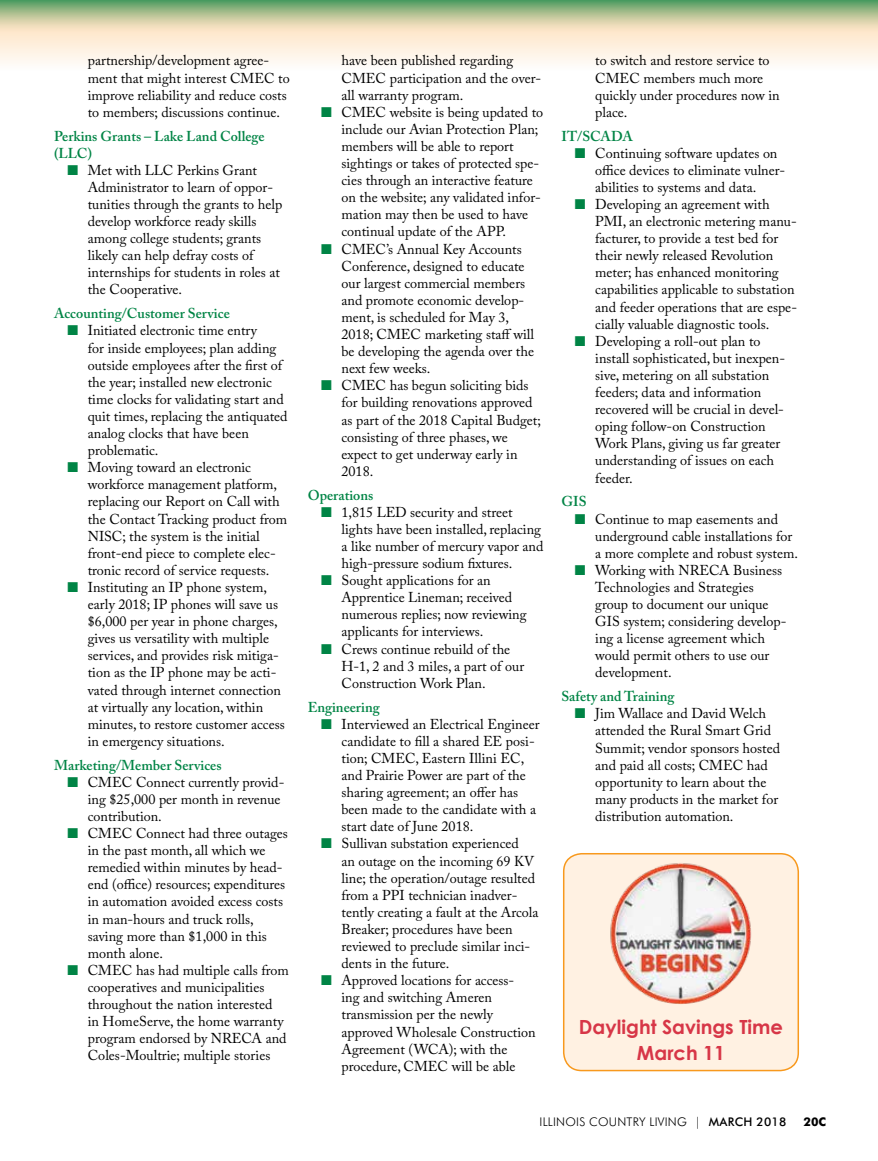
<style>
.page{position:relative;width:878px;height:1161px;background:#fff}
.page>*{position:absolute;margin:0;border:0;box-sizing:border-box;transform-origin:0 0}
.t1{font:700 19.5px/25.5px "Century Gothic";color:#d73647;text-align:center}
.t2{font:14.25px/17.1px "Adobe Caslon Pro";color:#000}
.t3{font:600 14.25px/17.1px "Adobe Caslon Pro";color:#008445}
.t4{font:300 12px "Futura BT";letter-spacing:.02em;color:#000}
.t5{font:700 12px "Futura BT";color:#000}
.s1{color:#008445}
.s2{font-weight:500}
</style>
<div class="page">
<svg style="left:0;top:32px;width:878px;height:32px"></svg>
<div style="left:0;top:0;width:878px;height:32px;background:linear-gradient(to bottom,#5b9e62,#ffe9cc)"></div>
<div style="left:563px;top:854px;width:235px;height:217px;background:#fff1e2;border-radius:18px"></div>
<div style="left:563px;top:853px;width:236px;height:218px;border:2px solid #f8991d;border-radius:18px"></div>
<img style="left:610px;top:863px;width:142px;height:141px">
<p class="t2" style="left:88px;top:52px;width:203px">partnership/development agree&shy;ment that might interest CMEC to improve reliability and reduce costs to members; discussions continue.</p>
<p class="t3" style="left:54px;top:127px;width:212px">Perkins Grants – Lake Land College (LLC)</p>
<p class="t2" style="left:88px;top:161px;width:196px;text-indent:-20px"><span class="s1">■</span> Met with LLC Perkins Grant<br>Administrator to learn of oppor&shy;tunities through the grants to help develop workforce ready skills among college students; grants likely can help defray costs of internships for students in roles at the Cooperative.</p>
<p class="t3" style="left:54px;top:305px;width:177px">Accounting/Customer Service</p>
<p class="t2" style="left:88px;top:322px;width:201px;text-indent:-20px"><span class="s1">■</span> Initiated electronic time entry<br>for inside employees; plan adding outside employees after the first of the year; installed new electronic time clocks for validating start and quit times, replacing the antiquated analog clocks that have been problematic.</p>
<p class="t2" style="left:88px;top:459px;width:201px;text-indent:-20px"><span class="s1">■</span> Moving toward an electronic workforce management platform, replacing our Report on Call with the Contact Tracking product from<br>NISC; the system is the initial front-end piece to complete elec&shy;tronic record of service requests.</p>
<p class="t2" style="left:88px;top:578px;width:198px;text-indent:-20px"><span class="s1">■</span> Instituting an IP phone system, early 2018; IP phones will save us $6,000 per year in phone charges, gives us versatility with multiple services, and provides risk mitiga&shy;tion as the IP phone may be acti&shy;vated through internet connection at virtually any location, within minutes, to restore customer access in emergency situations.</p>
<p class="t3" style="left:54px;top:756px;width:169px">Marketing/Member Services</p>
<p class="t2" style="left:88px;top:773px;width:198px;text-indent:-20px"><span class="s1">■</span> CMEC Connect currently provid&shy;ing $25,000 per month in revenue contribution.</p>
<p class="t2" style="left:88px;top:825px;width:201px;text-indent:-20px"><span class="s1">■</span> CMEC Connect had three outages in the past month, all which we remedied within minutes by head&shy;end (office) resources; expenditures in automation avoided excess costs in man-hours and truck rolls, saving more than $1,000 in this month alone.</p>
<p class="t2" style="left:88px;top:961px;width:202px;text-indent:-20px"><span class="s1">■</span> CMEC has had multiple calls from cooperatives and municipalities throughout the nation interested<br>in HomeServe, the home warranty program endorsed by NRECA and Coles-Moultrie; multiple stories</p>
<p class="t2" style="left:341px;top:52px;width:201px">have been published regarding<br>CMEC participation and the over&shy;all warranty program.</p>
<p class="t2" style="left:341px;top:103px;width:203px;text-indent:-20px"><span class="s1">■</span> CMEC website is being updated to include our Avian Protection Plan; members will be able to report sightings or takes of protected spe&shy;cies through an interactive feature on the website; any validated infor&shy;mation may then be used to have continual update of the APP.</p>
<p class="t2" style="left:341px;top:240px;width:194px;text-indent:-20px"><span class="s1">■</span> CMEC’s Annual Key Accounts<br>Conference, designed to educate our largest commercial members and promote economic develop&shy;ment, is scheduled for May 3,<br>2018; CMEC marketing staff will be developing the agenda over the next few weeks.</p>
<p class="t2" style="left:341px;top:377px;width:201px;text-indent:-20px"><span class="s1">■</span> CMEC has begun soliciting bids for building renovations approved as part of the 2018 Capital Budget; consisting of three phases, we expect to get underway early in<br>2018.</p>
<p class="t3" style="left:308px;top:486px;width:67px">Operations</p>
<p class="t2" style="left:341px;top:503px;width:203px;text-indent:-20px"><span class="s1">■</span> 1,815 LED security and street lights have been installed, replacing a like number of mercury vapor and high-pressure sodium fixtures.</p>
<p class="t2" style="left:341px;top:572px;width:186px;text-indent:-20px"><span class="s1">■</span> Sought applications for an<br>Apprentice Lineman; received numerous replies; now reviewing applicants for interviews.</p>
<p class="t2" style="left:341px;top:640px;width:184px;text-indent:-20px"><span class="s1">■</span> Crews continue rebuild of the<br>H-1, 2 and 3 miles, a part of our<br>Construction Work Plan.</p>
<p class="t3" style="left:308px;top:698px;width:73px">Engineering</p>
<p class="t2" style="left:341px;top:715px;width:199px;text-indent:-20px"><span class="s1">■</span> Interviewed an Electrical Engineer candidate to fill a shared EE posi&shy;tion; CMEC, Eastern Illini EC, and Prairie Power are part of the sharing agreement; an offer has been made to the candidate with a start date of June 2018.</p>
<p class="t2" style="left:341px;top:835px;width:198px;text-indent:-20px"><span class="s1">■</span> Sullivan substation experienced<br>an outage on the incoming 69 KV line; the operation/outage resulted from a PPI technician inadver&shy;tently creating a fault at the Arcola<br>Breaker; procedures have been reviewed to preclude similar inci&shy;dents in the future.</p>
<p class="t2" style="left:341px;top:972px;width:195px;text-indent:-20px"><span class="s1">■</span> Approved locations for access&shy;ing and switching Ameren transmission per the newly approved Wholesale Construction<br>Agreement (WCA); with the procedure, CMEC will be able</p>
<p class="t2" style="left:595px;top:52px;width:186px">to switch and restore service to<br>CMEC members much more quickly under procedures now in place.</p>
<p class="t3" style="left:561px;top:127px;width:73px">IT/SCADA</p>
<p class="t2" style="left:595px;top:144px;width:191px;text-indent:-20px"><span class="s1">■</span> Continuing software updates on office devices to eliminate vulner&shy;abilities to systems and data.</p>
<p class="t2" style="left:595px;top:196px;width:203px;text-indent:-20px"><span class="s1">■</span> Developing an agreement with PMI, an electronic metering manu&shy;facturer, to provide a test bed for their newly released Revolution meter; has enhanced monitoring capabilities applicable to substation and feeder operations that are espe&shy;cially valuable diagnostic tools.</p>
<p class="t2" style="left:595px;top:332px;width:191px;text-indent:-20px"><span class="s1">■</span> Developing a roll-out plan to install sophisticated, but inexpen&shy;sive, metering on all substation feeders; data and information recovered will be crucial in devel&shy;oping follow-on Construction<br>Work Plans, giving us far greater understanding of issues on each feeder.</p>
<p class="t3" style="left:561px;top:493px;width:27px">GIS</p>
<p class="t2" style="left:595px;top:510px;width:204px;text-indent:-20px"><span class="s1">■</span> Continue to map easements and underground cable installations for a more complete and robust system.</p>
<p class="t2" style="left:595px;top:561px;width:193px;text-indent:-20px"><span class="s1">■</span> Working with NRECA Business<br>Technologies and Strategies group to document our unique<br>GIS system; considering develop&shy;ing a license agreement which would permit others to use our development.</p>
<p class="t3" style="left:561px;top:688px;width:114px">Safety and Training</p>
<p class="t2" style="left:595px;top:705px;width:186px;text-indent:-20px"><span class="s1">■</span> Jim Wallace and David Welch attended the Rural Smart Grid<br>Summit; vendor sponsors hosted and paid all costs; CMEC had opportunity to learn about the many products in the market for distribution automation.</p>
<h1 class="t1" style="left:579px;top:1013px;width:205px">Daylight Savings Time<br>March 11</h1>
<p class="t4" style="left:539px;top:1115px;width:248px">ILLINOIS COUNTRY LIVING | <span class="s2">MARCH 2018</span></p>
<p class="t5" style="left:803px;top:1115px;width:24px">20c</p>
</div>
